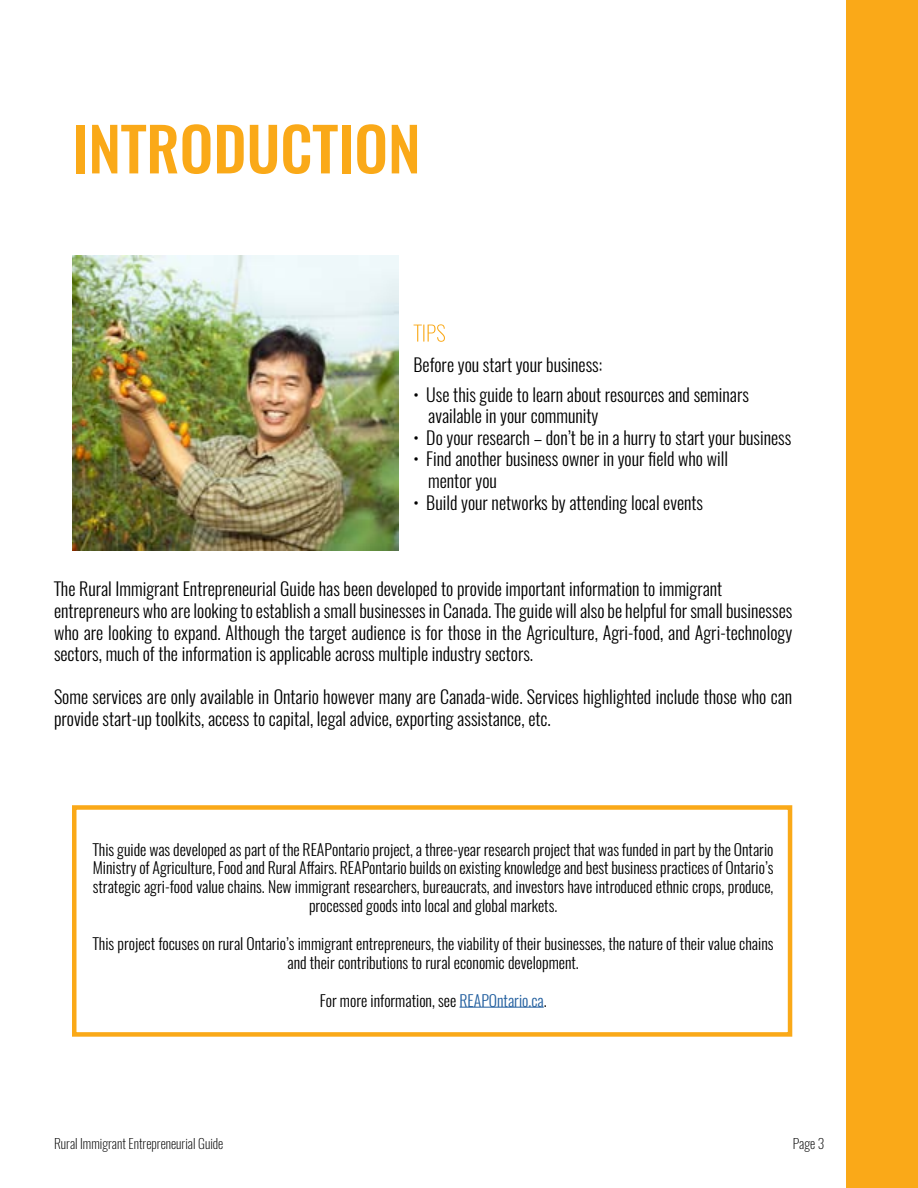
<style>
.page{position:relative;width:918px;height:1188px;background:#fff}
.page>*{position:absolute;margin:0;border:0;box-sizing:border-box;transform-origin:0 0}
.t1{font:500 60px "Oswald";color:#faa918}
.t2{font:300 18px/21.6px "Oswald";color:#000}
.t3{font:300 15.75px/18.9px "Oswald";color:#000;text-align:center}
.t4{font:200 13.5px "Oswald";color:#000}
.s1{color:#215e9e}
</style>
<div class="page">
<div style="left:846px;top:0;width:72px;height:1188px;background:#faa918"></div>
<img style="left:72px;top:256px;width:326px;height:295px">
<svg style="left:414px;top:324px;width:31px;height:18px"></svg>
<div style="left:72px;top:805px;width:720px;height:232px;border:4px solid #faa918"></div>
<hr style="left:460px;top:1007px;width:84px;height:1px;background:#215e9e">
<h1 class="t1" style="left:72px;top:107px;width:350px">INTRODUCTION</h1>
<p class="t2" style="left:414px;top:354px;width:190px">Before you start your business:</p>
<p class="t2" style="left:428px;top:384px;width:322px;text-indent:-15px">• Use this guide to learn about resources and seminars available in your community</p>
<p class="t2" style="left:414px;top:427px;width:379px">• Do your research – don’t be in a hurry to start your business</p>
<p class="t2" style="left:428px;top:448px;width:301px;text-indent:-15px">• Find another business owner in your field who will mentor you</p>
<p class="t2" style="left:414px;top:492px;width:291px">• Build your networks by attending local events</p>
<p class="t2" style="left:54px;top:578px;width:740px">The Rural Immigrant Entrepreneurial Guide has been developed to provide important information to immigrant entrepreneurs who are looking to establish a small businesses in Canada. The guide will also be helpful for small businesses who are looking to expand. Although the target audience is for those in the Agriculture, Agri-food, and Agri-technology sectors, much of the information is applicable across multiple industry sectors.</p>
<p class="t2" style="left:54px;top:686px;width:740px">Some services are only available in Ontario however many are Canada-wide. Services highlighted include those who can provide start-up toolkits, access to capital, legal advice, exporting assistance, etc.</p>
<p class="t3" style="left:93px;top:840px;width:682px">This guide was developed as part of the REAPontario project, a three-year research project that was funded in part by the Ontario Ministry of Agriculture, Food and Rural Affairs. REAPontario builds on existing knowledge and best business practices of Ontario’s strategic agri-food value chains. New immigrant researchers, bureaucrats, and investors have introduced ethnic crops, produce, processed goods into local and global markets.</p>
<p class="t3" style="left:93px;top:934px;width:682px">This project focuses on rural Ontario’s immigrant entrepreneurs, the viability of their businesses, the nature of their value chains and their contributions to rural economic development.</p>
<p class="t3" style="left:320px;top:991px;width:228px">For more information, see <span class="s1">REAPOntario.ca</span>.</p>
<p class="t4" style="left:54px;top:1134px;width:171px">Rural Immigrant Entrepreneurial Guide</p>
<p class="t4" style="left:793px;top:1134px;width:33px">Page 3</p>
</div>
